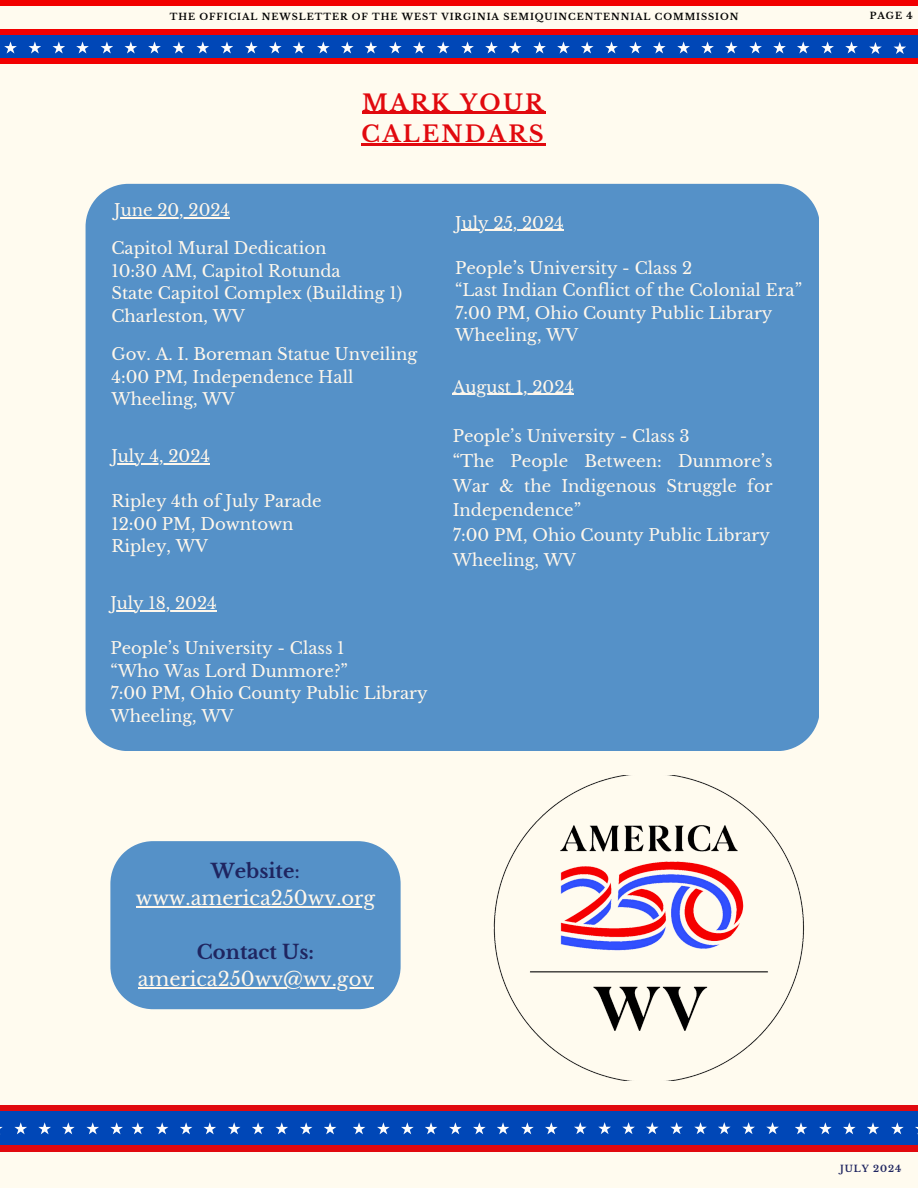
<style>
.page{position:relative;width:918px;height:1188px;background:#fffbef}
.page>*{position:absolute;margin:0;border:0;box-sizing:border-box;transform-origin:0 0}
.t1{font:700 22.5px/31.5px "Libre Baskerville";letter-spacing:.1em;color:#e1090e}
.t2{font:19.5px "Libre Baskerville";color:#fff7eb}
.t3{font:700 19.5px "Libre Baskerville";color:#1f2560}
.t4{font:16.5px/22.5px "Libre Baskerville";color:#fff7eb}
.t5{font:700 9.3px "Libre Baskerville";letter-spacing:.1em;color:#030303}
.t6{font:700 9.3px "Libre Baskerville";letter-spacing:.1em;color:#1f2560}
.s1{font-weight:400}
</style>
<div class="page">
<div style="left:0;top:1108px;width:918px;height:39px;background:#0047b7"></div>
<div style="left:0;top:1105px;width:918px;height:6px;background:#e1090e"></div>
<div style="left:0;top:1145px;width:918px;height:7px;background:#e1090e"></div>
<div style="left:0;top:34px;width:918px;height:27px;background:#0047b7"></div>
<div style="left:0;top:29px;width:918px;height:5px;background:#f20000"></div>
<div style="left:0;top:58px;width:918px;height:6px;background:#f20000"></div>
<div style="left:0;top:0;width:918px;height:5px;background:#f20000"></div>
<svg style="left:4px;top:41px;width:13px;height:13px"></svg>
<svg style="left:29px;top:41px;width:12px;height:13px"></svg>
<svg style="left:52px;top:41px;width:13px;height:13px"></svg>
<svg style="left:76px;top:41px;width:13px;height:13px"></svg>
<svg style="left:101px;top:41px;width:12px;height:13px"></svg>
<svg style="left:124px;top:41px;width:13px;height:13px"></svg>
<svg style="left:148px;top:41px;width:13px;height:13px"></svg>
<svg style="left:173px;top:41px;width:12px;height:13px"></svg>
<svg style="left:196px;top:41px;width:13px;height:13px"></svg>
<svg style="left:221px;top:41px;width:12px;height:13px"></svg>
<svg style="left:245px;top:41px;width:13px;height:13px"></svg>
<svg style="left:269px;top:41px;width:13px;height:13px"></svg>
<svg style="left:293px;top:41px;width:12px;height:13px"></svg>
<svg style="left:317px;top:41px;width:13px;height:13px"></svg>
<svg style="left:341px;top:41px;width:13px;height:13px"></svg>
<svg style="left:365px;top:41px;width:12px;height:13px"></svg>
<svg style="left:389px;top:41px;width:13px;height:13px"></svg>
<svg style="left:413px;top:41px;width:13px;height:13px"></svg>
<svg style="left:437px;top:41px;width:13px;height:13px"></svg>
<svg style="left:461px;top:41px;width:13px;height:13px"></svg>
<svg style="left:485px;top:41px;width:13px;height:13px"></svg>
<svg style="left:509px;top:41px;width:13px;height:13px"></svg>
<svg style="left:533px;top:41px;width:13px;height:13px"></svg>
<svg style="left:557px;top:41px;width:13px;height:13px"></svg>
<svg style="left:581px;top:41px;width:13px;height:13px"></svg>
<svg style="left:605px;top:41px;width:13px;height:13px"></svg>
<svg style="left:629px;top:41px;width:13px;height:13px"></svg>
<svg style="left:653px;top:41px;width:13px;height:13px"></svg>
<svg style="left:677px;top:41px;width:13px;height:13px"></svg>
<svg style="left:701px;top:41px;width:13px;height:13px"></svg>
<svg style="left:725px;top:41px;width:13px;height:13px"></svg>
<svg style="left:749px;top:41px;width:13px;height:13px"></svg>
<svg style="left:773px;top:41px;width:13px;height:13px"></svg>
<svg style="left:797px;top:41px;width:13px;height:13px"></svg>
<svg style="left:821px;top:41px;width:13px;height:13px"></svg>
<svg style="left:845px;top:41px;width:13px;height:13px"></svg>
<svg style="left:869px;top:42px;width:13px;height:12px"></svg>
<svg style="left:894px;top:42px;width:12px;height:12px"></svg>
<svg style="left:131px;top:1122px;width:13px;height:12px"></svg>
<svg style="left:156px;top:1122px;width:13px;height:12px"></svg>
<svg style="left:180px;top:1122px;width:12px;height:12px"></svg>
<svg style="left:203px;top:1122px;width:13px;height:12px"></svg>
<svg style="left:228px;top:1122px;width:13px;height:12px"></svg>
<svg style="left:252px;top:1122px;width:12px;height:12px"></svg>
<svg style="left:275px;top:1122px;width:13px;height:12px"></svg>
<svg style="left:300px;top:1122px;width:13px;height:12px"></svg>
<svg style="left:324px;top:1122px;width:12px;height:12px"></svg>
<svg style="left:353px;top:1122px;width:12px;height:12px"></svg>
<svg style="left:377px;top:1122px;width:13px;height:12px"></svg>
<svg style="left:401px;top:1122px;width:13px;height:12px"></svg>
<svg style="left:425px;top:1122px;width:12px;height:12px"></svg>
<svg style="left:449px;top:1122px;width:13px;height:12px"></svg>
<svg style="left:473px;top:1122px;width:13px;height:12px"></svg>
<svg style="left:497px;top:1122px;width:12px;height:12px"></svg>
<svg style="left:521px;top:1122px;width:13px;height:12px"></svg>
<svg style="left:545px;top:1122px;width:13px;height:12px"></svg>
<svg style="left:574px;top:1122px;width:13px;height:12px"></svg>
<svg style="left:598px;top:1122px;width:13px;height:12px"></svg>
<svg style="left:622px;top:1122px;width:13px;height:12px"></svg>
<svg style="left:646px;top:1122px;width:13px;height:12px"></svg>
<svg style="left:670px;top:1122px;width:13px;height:12px"></svg>
<svg style="left:694px;top:1122px;width:13px;height:12px"></svg>
<svg style="left:718px;top:1122px;width:13px;height:12px"></svg>
<svg style="left:742px;top:1122px;width:13px;height:12px"></svg>
<svg style="left:766px;top:1122px;width:13px;height:12px"></svg>
<svg style="left:795px;top:1122px;width:12px;height:12px"></svg>
<svg style="left:819px;top:1122px;width:13px;height:12px"></svg>
<svg style="left:843px;top:1122px;width:13px;height:12px"></svg>
<svg style="left:867px;top:1122px;width:12px;height:12px"></svg>
<svg style="left:891px;top:1122px;width:13px;height:12px"></svg>
<svg style="left:14px;top:1122px;width:13px;height:12px"></svg>
<svg style="left:38px;top:1122px;width:13px;height:12px"></svg>
<svg style="left:62px;top:1122px;width:13px;height:12px"></svg>
<svg style="left:86px;top:1122px;width:13px;height:12px"></svg>
<svg style="left:110px;top:1122px;width:13px;height:12px"></svg>
<div style="left:86px;top:184px;width:733px;height:567px;background:#5591c8"></div>
<hr style="left:362px;top:112px;width:184px;height:2px;background:#e1090e">
<hr style="left:362px;top:143px;width:184px;height:3px;background:#e1090e">
<hr style="left:453px;top:394px;width:121px;height:1px;background:#fff7eb">
<hr style="left:111px;top:464px;width:99px;height:1px;background:#fff7eb">
<hr style="left:110px;top:610px;width:107px;height:1px;background:#fff7eb">
<hr style="left:455px;top:230px;width:109px;height:1px;background:#fff7eb">
<hr style="left:114px;top:217px;width:116px;height:1px;background:#fff7eb">
<div style="left:110px;top:841px;width:291px;height:168px;background:#5591c8"></div>
<hr style="left:136px;top:906px;width:239px;height:1px;background:#fff7eb">
<hr style="left:138px;top:987px;width:235px;height:1px;background:#fff7eb">
<img style="left:493px;top:776px;width:312px;height:305px">
<p class="t5" style="left:170px;top:11px;width:570px">THE OFFICIAL NEWSLETTER OF THE WEST VIRGINIA SEMIQUINCENTENNIAL COMMISSION</p>
<p class="t5" style="left:870px;top:10px;width:44px">PAGE 4</p>
<h3 class="t1" style="left:362px;top:87px;width:184px">MARK YOUR<br>CALENDARS</h3>
<h2 class="t4" style="left:114px;top:199px;width:117px">June 20, 2024</h2>
<h3 class="t4" style="left:111px;top:237px;width:292px">Capitol Mural Dedication<br>10:30 AM, Capitol Rotunda<br>State Capitol Complex (Building 1)<br>Charleston, WV</h3>
<h3 class="t4" style="left:111px;top:343px;width:308px">Gov. A. I. Boreman Statue Unveiling<br>4:00 PM, Independence Hall<br>Wheeling, WV</h3>
<h3 class="t4" style="left:111px;top:445px;width:100px">July 4, 2024</h3>
<h3 class="t4" style="left:111px;top:490px;width:212px">Ripley 4th of July Parade<br>12:00 PM, Downtown<br>Ripley, WV</h3>
<h3 class="t4" style="left:110px;top:592px;width:108px">July 18, 2024</h3>
<h3 class="t4" style="left:110px;top:637px;width:319px">People’s University - Class 1<br>“Who Was Lord Dunmore?”<br>7:00 PM, Ohio County Public Library<br>Wheeling, WV</h3>
<h3 class="t4" style="left:455px;top:212px;width:110px">July 25, 2024</h3>
<h3 class="t4" style="left:455px;top:257px;width:348px">People’s University - Class 2<br>“Last Indian Conflict of the Colonial Era”<br>7:00 PM, Ohio County Public Library<br>Wheeling, WV</h3>
<h3 class="t4" style="left:453px;top:376px;width:123px">August 1, 2024</h3>
<h3 class="t4" style="left:453px;top:424px;width:321px;line-height:24.8px">People’s University - Class 3<br>“The People Between: Dunmore’s<br>War &amp; the Indigenous Struggle for<br>Independence”<br>7:00 PM, Ohio County Public Library<br>Wheeling, WV</h3>
<h2 class="t3" style="left:211px;top:859px;width:90px">Website<span class="s1">:</span></h2>
<p class="t2" style="left:136px;top:886px;width:241px">www.america250wv.org</p>
<p class="t3" style="left:197px;top:940px;width:119px">Contact Us:</p>
<p class="t2" style="left:138px;top:967px;width:237px">america250wv@wv.gov</p>
<h1 class="t6" style="left:840px;top:1163px;width:63px">JULY 2024</h1>
</div>
